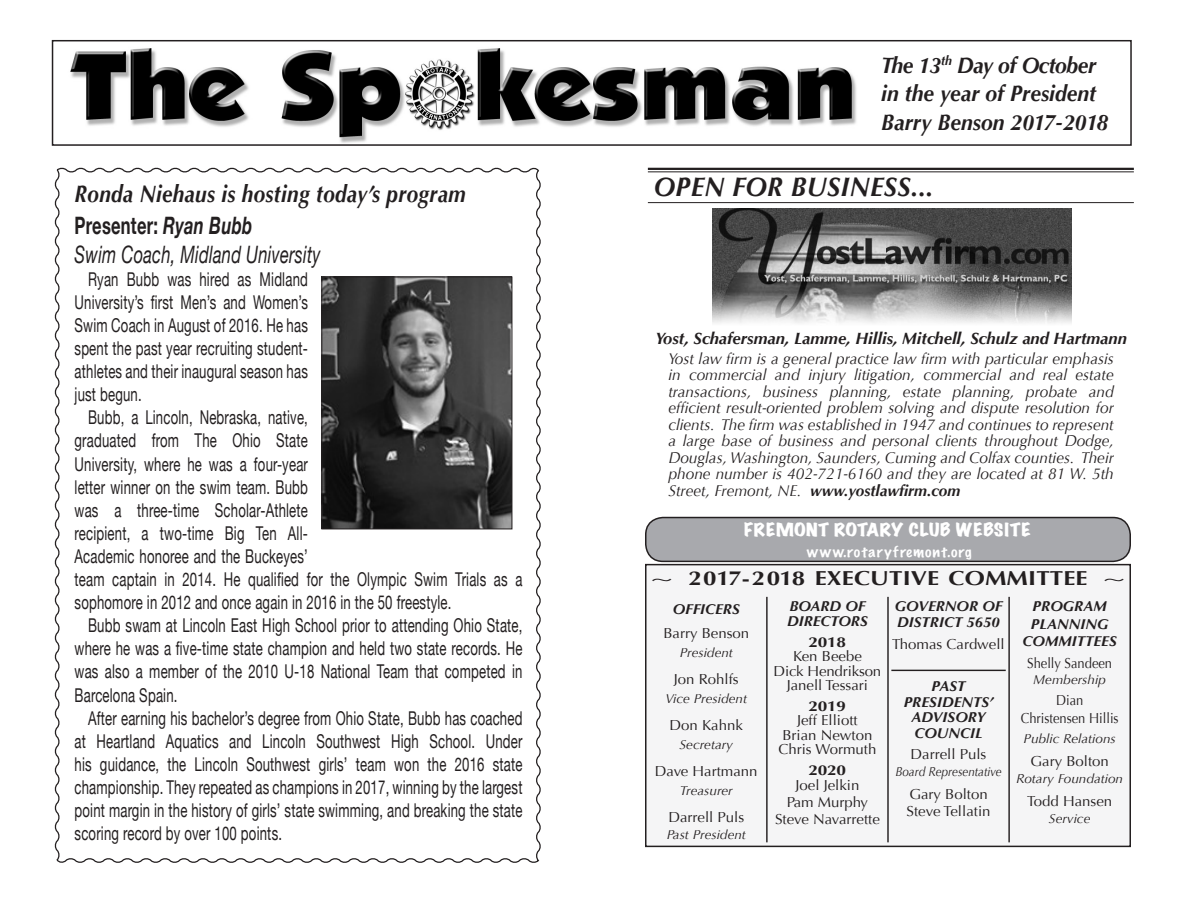
<style>
.page{position:relative;width:1188px;height:918px;background:#fff}
.page>*{position:absolute;margin:0;border:0;box-sizing:border-box;transform-origin:0 0}
.Subhead{font:italic 700 27px "Optima";letter-spacing:.015em;color:#231f20;scale:.95 1}
.Subhead-2{font:italic 700 24px "Optima";letter-spacing:.015em;color:#231f20;scale:.86 1}
.Subhead-3{font:italic 24px "Helvetica Neue";letter-spacing:.015em;color:#231f20;scale:.69 1}
.Subhead-4{font:700 24px "Helvetica Neue";letter-spacing:.015em;color:#231f20;scale:.69 1}
.Subhead-5{font:italic 700 22.5px/28.5px "Optima";color:#231f20;scale:.94 1}
.t1{font:700 20.1px "Optima";letter-spacing:.005em;color:#231f20;scale:1.2 1}
.Subhead-6{font:19.05px/23.1px "Helvetica Neue";letter-spacing:.015em;color:#231f20;text-align:justify;scale:.69 1}
.Body_Copy{font:italic 700 16.5px "Optima";color:#231f20}
.Subhead-7{font:expanded 16.5px "Marker Felt";letter-spacing:.04em;color:#fff;scale:1.15 1}
.Body_Copy-2{font:italic 15.75px/16.6px "Optima";color:#231f20;text-align:justify}
.Subhead-8{font:14.4px/14.5px "Optima";color:#231f20;text-align:center;scale:1.04 1}
.Subhead-9{font:italic 700 14.4px/15.5px "Optima";color:#231f20;scale:1.04 1}
.Subhead-10{font:14.4px/18.8px "Optima";color:#231f20;text-align:center;scale:.9 1}
.t2{font:700 14.4px "Optima";letter-spacing:-.015em;color:#231f20;scale:1.2 1}
.Subhead-11{font:100 13.5px "Marker Felt";letter-spacing:.07em;color:#fff;scale:1.15 1}
.t3{font:italic 12.9px "Optima";color:#231f20;scale:1.04 1}
.t4{font:italic 12.9px "Optima";color:#231f20;scale:.9 1}
.s1{font-style:italic}
.s2{font-weight:700}
.s3{font-weight:400}
</style>
<div class="page">
<img style="left:70px;top:48px;width:786px;height:95px">
<div style="left:52px;top:40px;width:1080px;height:106px;border:2px solid #231f20"></div>
<div style="left:646px;top:565px;width:484px;height:281px;background:#f5f5f6"></div>
<div style="left:645px;top:564px;width:486px;height:283px;border:2px solid #231f20"></div>
<hr style="left:891px;top:670px;width:115px;height:1px;background:#231f20">
<hr style="left:766px;top:597px;width:2px;height:245px;background:#231f20">
<hr style="left:887px;top:597px;width:2px;height:245px;background:#231f20">
<hr style="left:1008px;top:597px;width:2px;height:245px;background:#231f20">
<div style="left:646px;top:518px;width:484px;height:43px;background:#a8a9ad;border-radius:17px"></div>
<div style="left:645px;top:517px;width:486px;height:45px;border:2px solid #231f20;border-radius:17px"></div>
<img style="left:713px;top:208px;width:358px;height:115px">
<hr style="left:648px;top:168px;width:486px;height:2px;background:#231f20">
<hr style="left:648px;top:171px;width:486px;height:1px;background:#231f20">
<hr style="left:648px;top:202px;width:486px;height:1px;background:#231f20">
<svg style="left:54px;top:167px;width:487px;height:696px"></svg>
<img style="left:323px;top:279px;width:187px;height:248px">
<div style="left:321px;top:277px;width:191px;height:252px;border:1px solid #231f20"></div>
<p class="Subhead-5" style="left:881px;top:51px;width:243px">The 13<sup>th</sup> Day of October in the year of President<br>Barry Benson 2017-2018</p>
<p class="Subhead-2" style="left:75px;top:180px;width:456px">Ronda Niehaus is hosting today’s program</p>
<p class="Subhead" style="left:654px;top:171px;width:296px">OPEN FOR BUSINESS...</p>
<p class="Subhead-4" style="left:75px;top:206px;width:259px">Presenter: <span class="s1">Ryan Bubb</span></p>
<p class="Subhead-3" style="left:75px;top:237px;width:358px">Swim Coach, Midland University</p>
<p class="Subhead-6" style="left:75px;top:269px;width:340px;text-indent:14px">Ryan Bubb was hired as Midland University’s first Men’s and Women’s Swim Coach in August of 2016. He has spent the past year recruiting student&shy;athletes and their inaugural season has just begun.</p>
<p class="Subhead-6" style="left:75px;top:407px;width:651px;text-align:left;text-indent:14px">Bubb, a Lincoln, Nebraska, native,<br>graduated from The Ohio State<br>University, where he was a four-year<br>letter winner on the swim team. Bubb<br>was a three-time Scholar-Athlete<br>recipient, a two-time Big Ten All-<br>Academic honoree and the Buckeyes’<br>team captain in 2014. He qualified for the Olympic Swim Trials as a sophomore in 2012 and once again in 2016 in the 50 freestyle.</p>
<p class="Subhead-6" style="left:75px;top:615px;width:651px;text-indent:14px">Bubb swam at Lincoln East High School prior to attending Ohio State, where he was a five-time state champion and held two state records. He was also a member of the 2010 U-18 National Team that competed in Barcelona Spain.</p>
<p class="Subhead-6" style="left:75px;top:707px;width:651px;text-indent:14px">After earning his bachelor’s degree from Ohio State, Bubb has coached at Heartland Aquatics and Lincoln Southwest High School. Under his guidance, the Lincoln Southwest girls’ team won the 2016 state championship. They repeated as champions in 2017, winning by the largest point margin in the history of girls’ state swimming, and breaking the state scoring record by over 100 points.</p>
<p class="Body_Copy" style="left:655px;top:329px;width:473px">Yost, Schafersman, Lamme, Hillis, Mitchell, Schulz and Hartmann</p>
<p class="Body_Copy-2" style="left:668px;top:350px;width:447px">Yost law firm is a general practice law firm with particular emphasis in commercial and injury litigation, commercial and real estate transactions, business planning, estate planning, probate and efficient result-oriented problem solving and dispute resolution for clients. The firm was established in 1947 and continues to represent a large base of business and personal clients throughout Dodge, Douglas, Washington, Saunders, Cuming and Colfax counties. Their phone number is 402-721-6160 and they are located at 81 W. 5th Street, Fremont, NE. <span class="s2">www.yostlawfirm.com</span></p>
<p class="Subhead-7" style="left:744px;top:516px;width:251px">FREMONT ROTARY CLUB WEBSITE</p>
<p class="Subhead-11" style="left:807px;top:541px;width:145px">www.rotaryfremont.org</p>
<p class="t1" style="left:649px;top:567px;width:400px"><span class="s3">~</span> 2017-2018 EXECUTIVE COMMITTEE <span class="s3">~</span></p>
<p class="Subhead-9" style="left:673px;top:601px;width:66px">OFFICERS</p>
<p class="Subhead-8" style="left:663px;top:626px;width:84px">Barry Benson</p>
<p class="t3" style="left:680px;top:645px;width:53px">President</p>
<p class="Subhead-8" style="left:674px;top:672px;width:64px">Jon Rohlfs</p>
<p class="t3" style="left:666px;top:691px;width:80px">Vice President</p>
<p class="Subhead-8" style="left:670px;top:718px;width:72px">Don Kahnk</p>
<p class="t3" style="left:680px;top:737px;width:53px">Secretary</p>
<p class="Subhead-8" style="left:655px;top:764px;width:100px">Dave Hartmann</p>
<p class="t3" style="left:680px;top:783px;width:52px">Treasurer</p>
<p class="Subhead-8" style="left:668px;top:810px;width:74px">Darrell Puls</p>
<p class="t3" style="left:667px;top:827px;width:78px">Past President</p>
<p class="Subhead-9" style="left:787px;top:599px;width:79px;line-height:14.5px">BOARD OF<br>DIRECTORS</p>
<p class="t2" style="left:809px;top:633px;width:33px">2018</p>
<p class="Subhead-8" style="left:774px;top:649px;width:105px">Ken Beebe<br>Dick Hendrikson<br>Janell Tessari</p>
<p class="t2" style="left:809px;top:697px;width:33px">2019</p>
<p class="Subhead-8" style="left:778px;top:713px;width:96px">Jeff Elliott<br>Brian Newton<br>Chris Wormuth</p>
<p class="t2" style="left:809px;top:762px;width:33px">2020</p>
<p class="Subhead-8" style="left:796px;top:778px;width:63px">Joel Jelkin</p>
<p class="Subhead-8" style="left:787px;top:795px;width:80px">Pam Murphy</p>
<p class="Subhead-8" style="left:775px;top:812px;width:102px">Steve Navarrette</p>
<p class="Subhead-9" style="left:895px;top:599px;width:105px">GOVERNOR OF<br>DISTRICT 5650</p>
<p class="Subhead-8" style="left:892px;top:637px;width:110px">Thomas Cardwell</p>
<p class="Subhead-9" style="left:904px;top:679px;width:88px;text-align:center">PAST<br>PRESIDENTS’<br>ADVISORY<br>COUNCIL</p>
<p class="Subhead-8" style="left:911px;top:747px;width:74px">Darrell Puls</p>
<p class="t4" style="left:895px;top:764px;width:120px">Board Representative</p>
<p class="Subhead-8" style="left:909px;top:787px;width:77px">Gary Bolton</p>
<p class="Subhead-8" style="left:907px;top:804px;width:82px">Steve Tellatin</p>
<p class="Subhead-9" style="left:1023px;top:598px;width:92px;line-height:17.2px;text-align:center">PROGRAM<br>PLANNING<br>COMMITTEES</p>
<p class="Subhead-10" style="left:1027px;top:654px;width:96px">Shelly Sandeen</p>
<p class="t3" style="left:1033px;top:672px;width:71px">Membership</p>
<p class="Subhead-10" style="left:1021px;top:691px;width:110px">Dian<br>Christensen Hillis</p>
<p class="t3" style="left:1024px;top:731px;width:90px">Public Relations</p>
<p class="Subhead-8" style="left:1031px;top:754px;width:77px">Gary Bolton</p>
<p class="t3" style="left:1016px;top:771px;width:104px">Rotary Foundation</p>
<p class="Subhead-8" style="left:1027px;top:794px;width:83px">Todd Hansen</p>
<p class="t3" style="left:1049px;top:811px;width:41px">Service</p>
</div>
